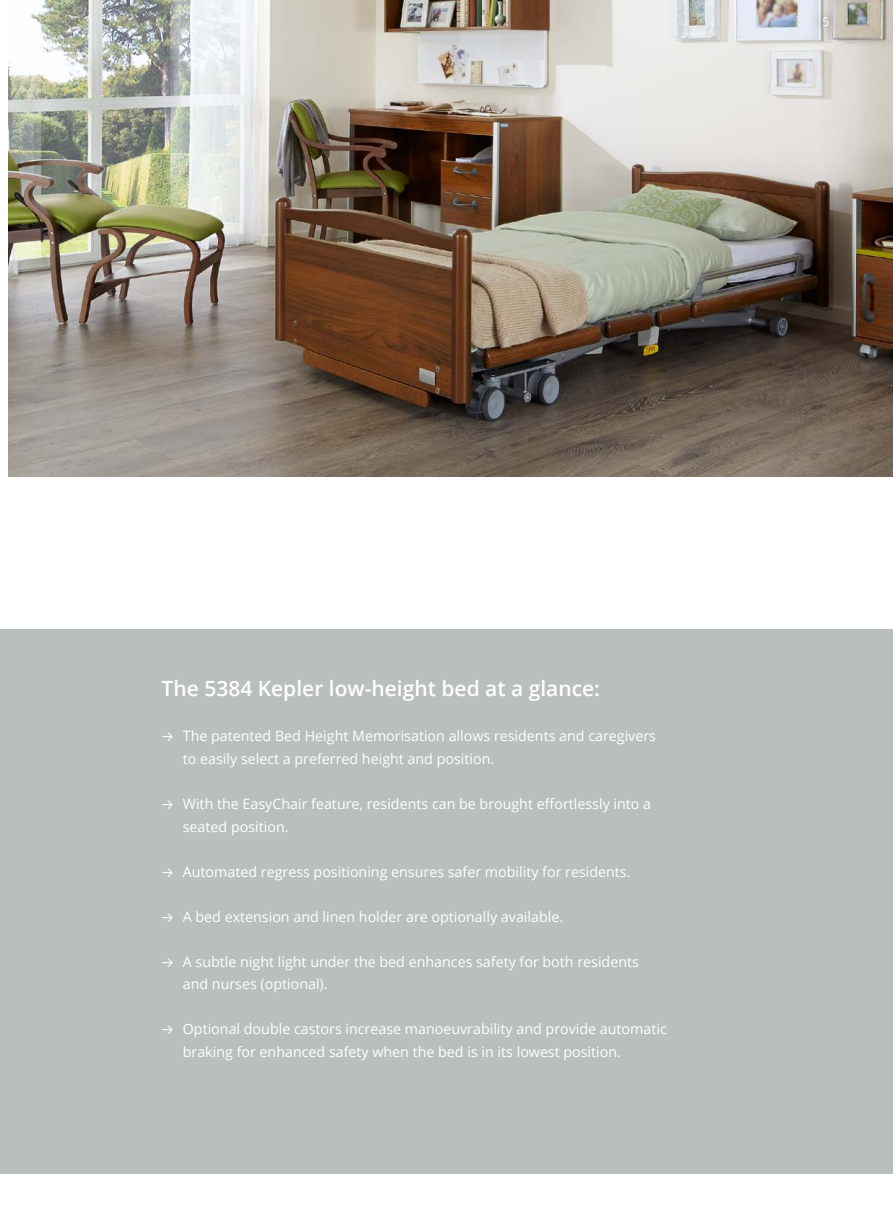
<style>
.page{position:relative;width:893px;height:1212px;background:#fff}
.page>*{position:absolute;margin:0;border:0;box-sizing:border-box;transform-origin:0 0}
.t1{font:600 21px "Open Sans";color:#fff}
.t2{font:14.25px/22.5px "Open Sans";color:#fff}
.t3{font:12px "Open Sans";color:#fff}
.s1{font-family:"Akkurat Std"}
</style>
<div class="page">
<img style="left:9px;top:0;width:884px;height:476px">
<div style="left:0;top:629px;width:893px;height:545px;background:#b9bebe"></div>
<div style="left:812px;top:7px;width:27px;height:30px;background:#000;opacity:.95"></div>
<p class="t3" style="left:822px;top:14px;width:8px">5</p>
<h1 class="t1" style="left:162px;top:674px;width:440px">The 5384 Kepler low-height bed at a glance:</h1>
<p class="t2" style="left:183px;top:725px;width:475px;text-indent:-21px"><span class="s1">→</span> The patented Bed Height Memorisation allows residents and caregivers to easily select a preferred height and position.</p>
<p class="t2" style="left:183px;top:792px;width:470px;text-indent:-21px"><span class="s1">→</span> With the EasyChair feature, residents can be brought effortlessly into a seated position.</p>
<p class="t2" style="left:162px;top:860px;width:470px"><span class="s1">→</span> Automated regress positioning ensures safer mobility for residents.</p>
<p class="t2" style="left:162px;top:905px;width:403px"><span class="s1">→</span> A bed extension and linen holder are optionally available.</p>
<p class="t2" style="left:183px;top:950px;width:458px;text-indent:-21px"><span class="s1">→</span> A subtle night light under the bed enhances safety for both residents and nurses (optional).</p>
<p class="t2" style="left:183px;top:1017px;width:485px;text-indent:-21px"><span class="s1">→</span> Optional double castors increase manoeuvrability and provide automatic braking for enhanced safety when the bed is in its lowest position.</p>
</div>
